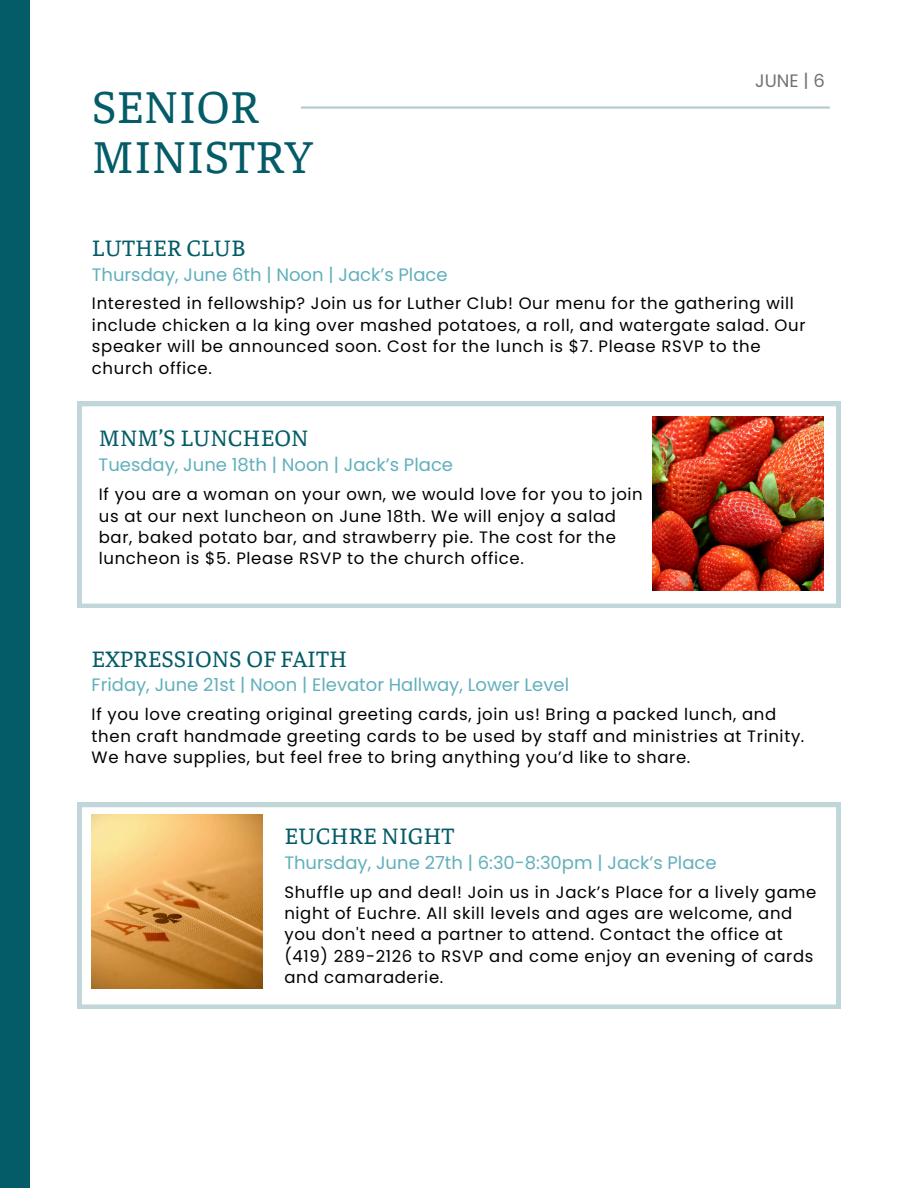
<style>
.page{position:relative;width:918px;height:1188px;background:#fff}
.page>*{position:absolute;margin:0;border:0;box-sizing:border-box;transform-origin:0 0}
.t1{font:48px/49.5px "Faustina";color:#035c67}
.t2{font:24px "Faustina";color:#035c67}
.t3{font:18px "Poppins";color:#61b0bc}
.t4{font:18px "Poppins";color:#737373}
.t5{font:16.5px/21.3px "Poppins";letter-spacing:.04em;color:#000}
</style>
<div class="page">
<hr style="left:301px;top:106px;width:529px;height:3px;background:#b5cdcf">
<div style="left:0;top:0;width:30px;height:1188px;background:#035c67"></div>
<svg style="left:77px;top:402px;width:763px;height:206px"></svg>
<svg style="left:77px;top:803px;width:763px;height:206px"></svg>
<img style="left:653px;top:417px;width:171px;height:174px">
<img style="left:92px;top:814px;width:171px;height:174px">
<p class="t1" style="left:92px;top:79px;width:222px">SENIOR<br>MINISTRY</p>
<p class="t4" style="left:755px;top:68px;width:71px">JUNE | 6</p>
<h2 class="t2" style="left:92px;top:231px;width:155px">LUTHER CLUB</h2>
<p class="t3" style="left:92px;top:262px;width:357px">Thursday, June 6th | Noon | Jack’s Place</p>
<p class="t5" style="left:92px;top:293px;width:715px">Interested in fellowship? Join us for Luther Club! Our menu for the gathering will include chicken a la king over mashed potatoes, a roll, and watergate salad. Our speaker will be announced soon. Cost for the lunch is $7. Please RSVP to the church office.</p>
<h2 class="t2" style="left:99px;top:421px;width:211px">MNM’S LUNCHEON</h2>
<p class="t3" style="left:99px;top:452px;width:356px">Tuesday, June 18th | Noon | Jack’s Place</p>
<p class="t5" style="left:99px;top:484px;width:546px">If you are a woman on your own, we would love for you to join us at our next luncheon on June 18th. We will enjoy a salad bar, baked potato bar, and strawberry pie. The cost for the luncheon is $5. Please RSVP to the church office.</p>
<h2 class="t2" style="left:92px;top:642px;width:257px">EXPRESSIONS OF FAITH</h2>
<p class="t3" style="left:92px;top:673px;width:479px">Friday, June 21st | Noon | Elevator Hallway, Lower Level</p>
<p class="t5" style="left:92px;top:704px;width:714px">If you love creating original greeting cards, join us! Bring a packed lunch, and then craft handmade greeting cards to be used by staff and ministries at Trinity.<br>We have supplies, but feel free to bring anything you’d like to share.</p>
<h3 class="t2" style="left:284px;top:819px;width:172px">EUCHRE NIGHT</h3>
<h1 class="t3" style="left:284px;top:850px;width:434px">Thursday, June 27th | 6:30-8:30pm | Jack’s Place</h1>
<h2 class="t5" style="left:284px;top:881px;width:533px">Shuffle up and deal! Join us in Jack’s Place for a lively game night of Euchre. All skill levels and ages are welcome, and you don't need a partner to attend. Contact the office at (419) 289-2126 to RSVP and come enjoy an evening of cards and camaraderie.</h2>
</div>
